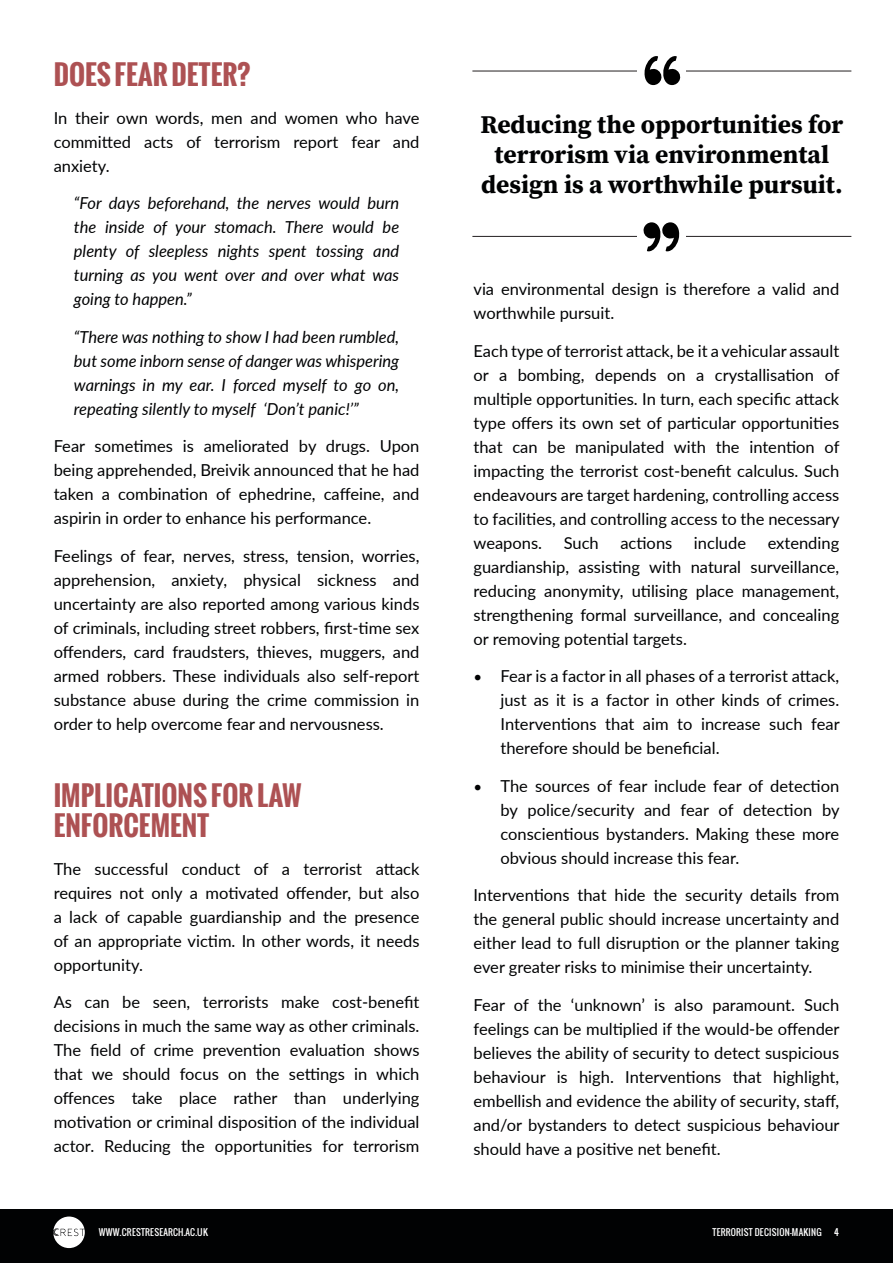
<style>
.page{position:relative;width:893px;height:1263px;background:#fff}
.page>*{position:absolute;margin:0;border:0;box-sizing:border-box;transform-origin:0 0}
.Bullet_Style{font:700 27px/30px "Oswald";color:#ad5153}
.t1{font:700 25.5px/30px "Source Serif Pro";color:#010203;text-align:center}
.Bullet_Style-2{font:16.5px/24px "Lato";color:#010203;text-align:justify}
.Bullet_Style-3{font:italic 16.5px/24px "Lato";color:#010203;text-align:justify}
.t2{font:9px "Oswald";letter-spacing:.025em;color:#fff}
.t3{font:3.75px/4.1px "DIN Bold Alternate";letter-spacing:-.075em;color:#fff}
.s1{font-size:15px}
</style>
<div class="page">
<div style="left:0;top:1209px;width:893px;height:54px;background:#010203"></div>
<svg style="left:53px;top:1216px;width:32px;height:32px"></svg>
<hr style="left:472px;top:71px;width:379px;height:1px;background:#231f20">
<div style="left:637px;top:53px;width:49px;height:37px;background:#fff"></div>
<svg style="left:644px;top:56px;width:36px;height:29px"></svg>
<hr style="left:472px;top:236px;width:379px;height:1px;background:#231f20">
<div style="left:637px;top:218px;width:49px;height:37px;background:#fff"></div>
<svg style="left:643px;top:222px;width:36px;height:29px"></svg>
<p class="Bullet_Style" style="left:54px;top:60px;width:198px">DOES FEAR DETER?</p>
<p class="Bullet_Style-2" style="left:54px;top:105px;width:367px">In their own words, men and women who have committed acts of terrorism report fear and anxiety.</p>
<p class="Bullet_Style-3" style="left:74px;top:191px;width:327px">“For days beforehand, the nerves would burn the inside of your stomach. There would be plenty of sleepless nights spent tossing and turning as you went over and over what was going to happen.”</p>
<p class="Bullet_Style-3" style="left:74px;top:324px;width:327px">“There was nothing to show I had been rumbled, but some inborn sense of danger was whispering warnings in my ear. I forced myself to go on, repeating silently to myself ‘Don’t panic!’”</p>
<p class="Bullet_Style-2" style="left:54px;top:434px;width:367px">Fear sometimes is ameliorated by drugs. Upon being apprehended, Breivik announced that he had taken a combination of ephedrine, caffeine, and aspirin in order to enhance his performance.</p>
<p class="Bullet_Style-2" style="left:54px;top:543px;width:367px">Feelings of fear, nerves, stress, tension, worries, apprehension, anxiety, physical sickness and uncertainty are also reported among various kinds of criminals, including street robbers, first-time sex offenders, card fraudsters, thieves, muggers, and armed robbers. These individuals also self-report substance abuse during the crime commission in order to help overcome fear and nervousness.</p>
<p class="Bullet_Style" style="left:54px;top:780px;width:250px">IMPLICATIONS FOR LAW<br>ENFORCEMENT</p>
<p class="Bullet_Style-2" style="left:54px;top:856px;width:367px">The successful conduct of a terrorist attack requires not only a motivated offender, but also a lack of capable guardianship and the presence of an appropriate victim. In other words, it needs opportunity.</p>
<p class="Bullet_Style-2" style="left:54px;top:989px;width:367px">As can be seen, terrorists make cost-benefit decisions in much the same way as other criminals.<br>The field of crime prevention evaluation shows that we should focus on the settings in which offences take place rather than underlying motivation or criminal disposition of the individual actor. Reducing the opportunities for terrorism</p>
<p class="t1" style="left:480px;top:111px;width:365px">Reducing the opportunities for terrorism via environmental design is a worthwhile pursuit.</p>
<p class="Bullet_Style-2" style="left:473px;top:277px;width:367px">via environmental design is therefore a valid and worthwhile pursuit.</p>
<p class="Bullet_Style-2" style="left:473px;top:338px;width:368px">Each type of terrorist attack, be it a vehicular assault or a bombing, depends on a crystallisation of multiple opportunities. In turn, each specific attack type offers its own set of particular opportunities that can be manipulated with the intention of impacting the terrorist cost-benefit calculus. Such endeavours are target hardening, controlling access to facilities, and controlling access to the necessary weapons.</p>
<p class="Bullet_Style-2" style="left:473px;top:530px;width:367px;text-indent:294px">extending guardianship, assisting with natural surveillance, reducing anonymity, utilising place management, strengthening formal surveillance, and concealing or removing potential targets.</p>
<p class="Bullet_Style-2" style="left:500px;top:664px;width:341px;text-indent:-27px"><span class="s1">•</span> Fear is a factor in all phases of a terrorist attack, just as it is a factor in other kinds of crimes.<br>Interventions that aim to increase such fear therefore should be beneficial.</p>
<p class="Bullet_Style-2" style="left:500px;top:773px;width:341px;text-indent:-27px"><span class="s1">•</span> The sources of fear include fear of detection by police/security and fear of detection by conscientious bystanders. Making these more obvious should increase this fear.</p>
<p class="Bullet_Style-2" style="left:473px;top:883px;width:367px">Interventions that hide the security details from the general public should increase uncertainty and either lead to full disruption or the planner taking ever greater risks to minimise their uncertainty.</p>
<p class="Bullet_Style-2" style="left:473px;top:992px;width:368px">Fear of the ‘unknown’ is also paramount. Such feelings can be multiplied if the would-be offender believes the ability of security to detect suspicious behaviour is high. Interventions that highlight, embellish and evidence the ability of security, staff, and/or bystanders to detect suspicious behaviour should have a positive net benefit.</p>
<p class="Bullet_Style-2" style="left:564px;top:530px;width:37px">Such</p>
<p class="Bullet_Style-2" style="left:620px;top:530px;width:53px">actions</p>
<p class="Bullet_Style-2" style="left:694px;top:530px;width:54px">include</p>
<p class="t2" style="left:99px;top:1225px;width:111px">WWW.CRESTRESEARCH.AC.UK</p>
<p class="t2" style="left:713px;top:1225px;width:111px">TERRORIST DECISION-MAKING</p>
<p class="t2" style="left:834px;top:1225px;width:6px">4</p>
<p class="t3" style="left:89px;top:1228px;width:53px">CENTRE FOR RESEARCH AND<br>EVIDENCE ON SECURITY THREATS</p>
</div>
